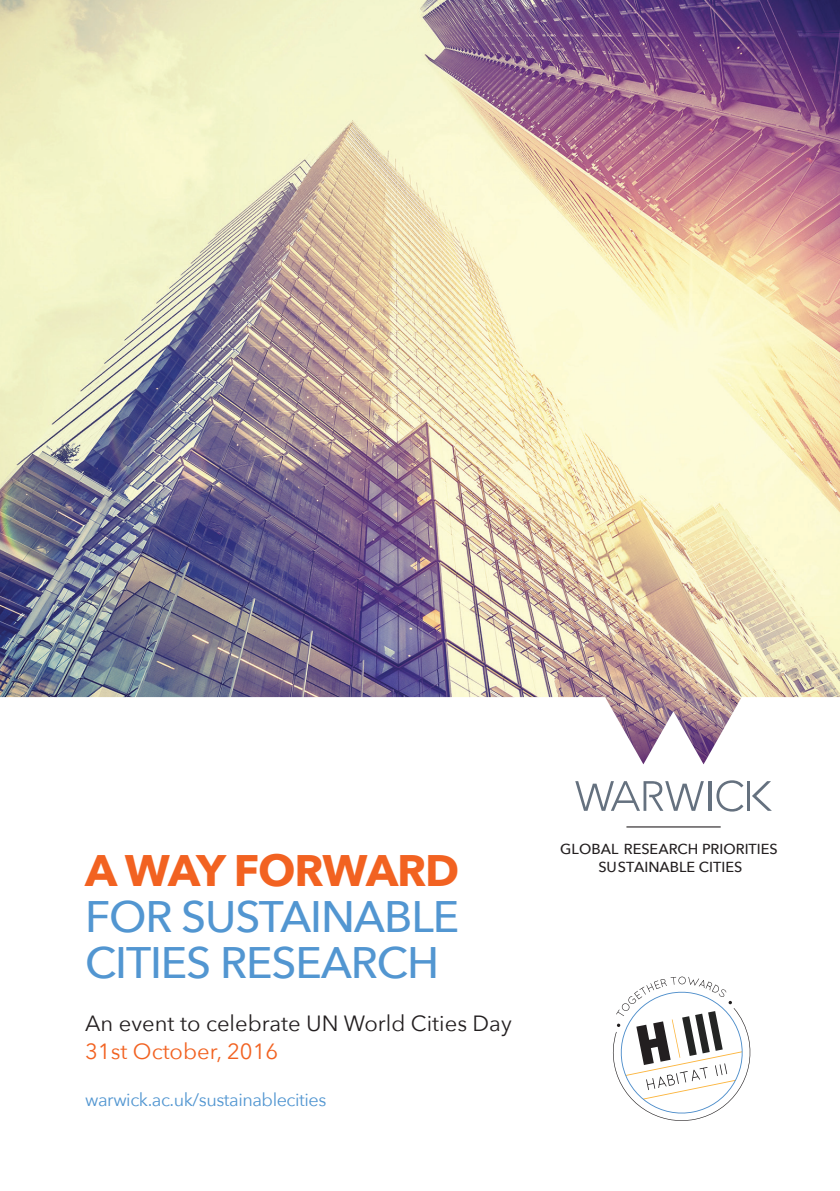
<style>
.page{position:relative;width:840px;height:1191px;background:#fff}
.page>*{position:absolute;margin:0;border:0;box-sizing:border-box;transform-origin:0 0}
.t1{font:500 44px/46px "Avenir Next";letter-spacing:-.025em;color:#5296d1}
.t2{font:700 44px "Avenir Next";letter-spacing:-.025em;color:#f26221}
.t3{font:22px "Avenir Next";color:#231f20}
.t4{font:22px "Avenir Next";color:#f26221}
.t5{font:18px "Avenir Next";letter-spacing:-.025em;color:#5296d1}
.t6{font:500 14.4px "Avenir Next";color:#231f20}
</style>
<div class="page">
<img style="left:0;top:0;width:839px;height:697px">
<svg style="left:0;top:697px;width:839px;height:131px"></svg>
<svg style="left:575px;top:780px;width:196px;height:31px"></svg>
<hr style="left:626px;top:826px;width:94px;height:1px;background:#231f20">
<svg style="left:612px;top:976px;width:139px;height:145px"></svg>
<p class="t6" style="left:559px;top:840px;width:219px">GLOBAL RESEARCH PRIORITIES</p>
<h1 class="t2" style="left:85px;top:843px;width:375px">A WAY FORWARD</h1>
<p class="t6" style="left:598px;top:858px;width:145px">SUSTAINABLE CITIES</p>
<h1 class="t1" style="left:85px;top:893px;width:375px">FOR SUSTAINABLE<br>CITIES RESEARCH</h1>
<h2 class="t3" style="left:85px;top:1010px;width:428px">An event to celebrate UN World Cities Day</h2>
<h2 class="t4" style="left:85px;top:1038px;width:194px">31st October, 2016</h2>
<p class="t5" style="left:85px;top:1088px;width:243px">warwick.ac.uk/sustainablecities</p>
</div>
